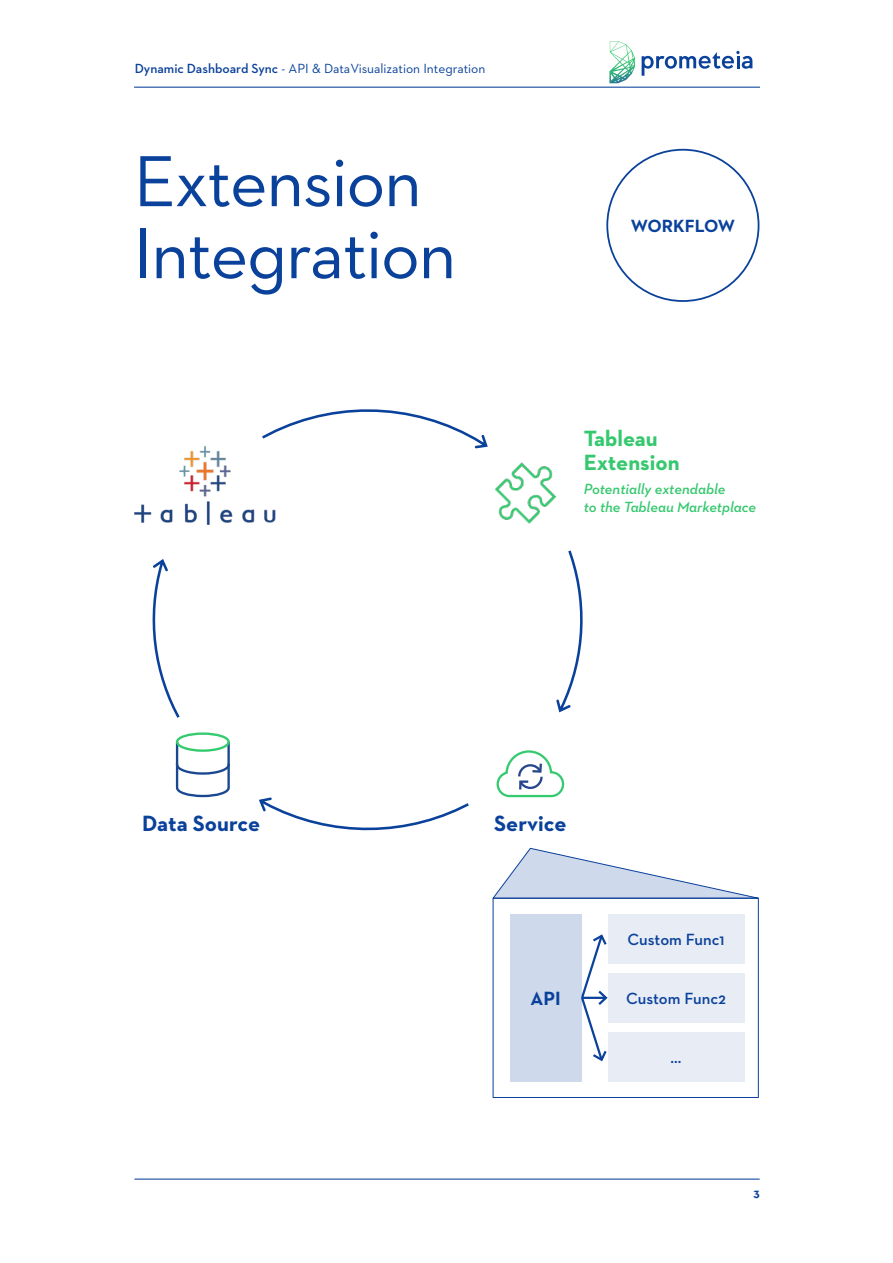
<style>
.page{position:relative;width:893px;height:1263px;background:#fff}
.page>*{position:absolute;margin:0;border:0;box-sizing:border-box;transform-origin:0 0}
.t1{font:73.5px/72px "Neutraface 2 Text";letter-spacing:-.02em;color:#0a419b}
.t2{font:700 22.5px "Neutraface 2 Text";color:#0a419b}
.t3{font:700 22.5px/24px "Neutraface 2 Text";color:#35c86e}
.t4{font:700 19.5px "Neutraface 2 Text";color:#0a419b}
.t5{font:700 18px "Neutraface 2 Text";color:#0a419b}
.t6{font:600 16.5px "Neutraface 2 Text";color:#0a419b}
.t7{font:italic 600 15px/18px "Neutraface 2 Text";color:#35c86e}
.t8{font:13.5px "Neutraface 2 Text";color:#0a419b}
.t9{font:700 12px "Neutraface 2 Text";color:#0a419b}
.s1{font-weight:600}
</style>
<div class="page">
<hr style="left:134px;top:87px;width:626px;height:1px;background:#0a419b">
<svg style="left:642px;top:51px;width:110px;height:25px"></svg>
<img style="left:609px;top:41px;width:26px;height:42px">
<hr style="left:134px;top:1178px;width:626px;height:1px;background:#0a419b">
<svg style="left:492px;top:847px;width:267px;height:52px"></svg>
<svg style="left:259px;top:797px;width:210px;height:33px"></svg>
<svg style="left:153px;top:559px;width:27px;height:159px"></svg>
<svg style="left:262px;top:409px;width:226px;height:39px"></svg>
<svg style="left:556px;top:550px;width:27px;height:162px"></svg>
<img style="left:134px;top:445px;width:143px;height:80px">
<div style="left:176px;top:732px;width:53px;height:20px;border:2px solid #34cb6f;border-radius:50%"></div>
<svg style="left:176px;top:739px;width:53px;height:58px"></svg>
<svg style="left:497px;top:750px;width:67px;height:47px"></svg>
<img style="left:494px;top:462px;width:62px;height:62px">
<div style="left:493px;top:898px;width:266px;height:200px;border:1px solid #0a419b"></div>
<div style="left:510px;top:914px;width:71px;height:168px;background:#ced9eb"></div>
<div style="left:608px;top:914px;width:136px;height:50px;background:#e7ecf5"></div>
<div style="left:608px;top:973px;width:136px;height:50px;background:#e7ecf5"></div>
<div style="left:608px;top:1032px;width:136px;height:50px;background:#e7ecf5"></div>
<svg style="left:581px;top:933px;width:27px;height:130px"></svg>
<p class="t8" style="left:135px;top:63px;width:352px"><span class="s1">Dynamic Dashboard Sync</span> - API &amp; DataVisualization Integration</p>
<h1 class="t1" style="left:134px;top:151px;width:324px">Extension<br>Integration</h1>
<h3 class="t5" style="left:631px;top:219px;width:105px">WORKFLOW</h3>
<h2 class="t3" style="left:584px;top:428px;width:97px">Tableau<br>Extension</h2>
<p class="t7" style="left:584px;top:481px;width:174px">Potentially extendable<br>to the Tableau Marketplace</p>
<h2 class="t2" style="left:142px;top:814px;width:119px">Data Source</h2>
<h2 class="t2" style="left:494px;top:814px;width:74px">Service</h2>
<h3 class="t4" style="left:530px;top:991px;width:32px">API</h3>
<p class="t6" style="left:627px;top:933px;width:99px">Custom Func1</p>
<p class="t6" style="left:626px;top:992px;width:101px">Custom Func2</p>
<p class="t6" style="left:670px;top:1051px;width:13px">...</p>
<p class="t9" style="left:753px;top:1188px;width:8px">3</p>
</div>
